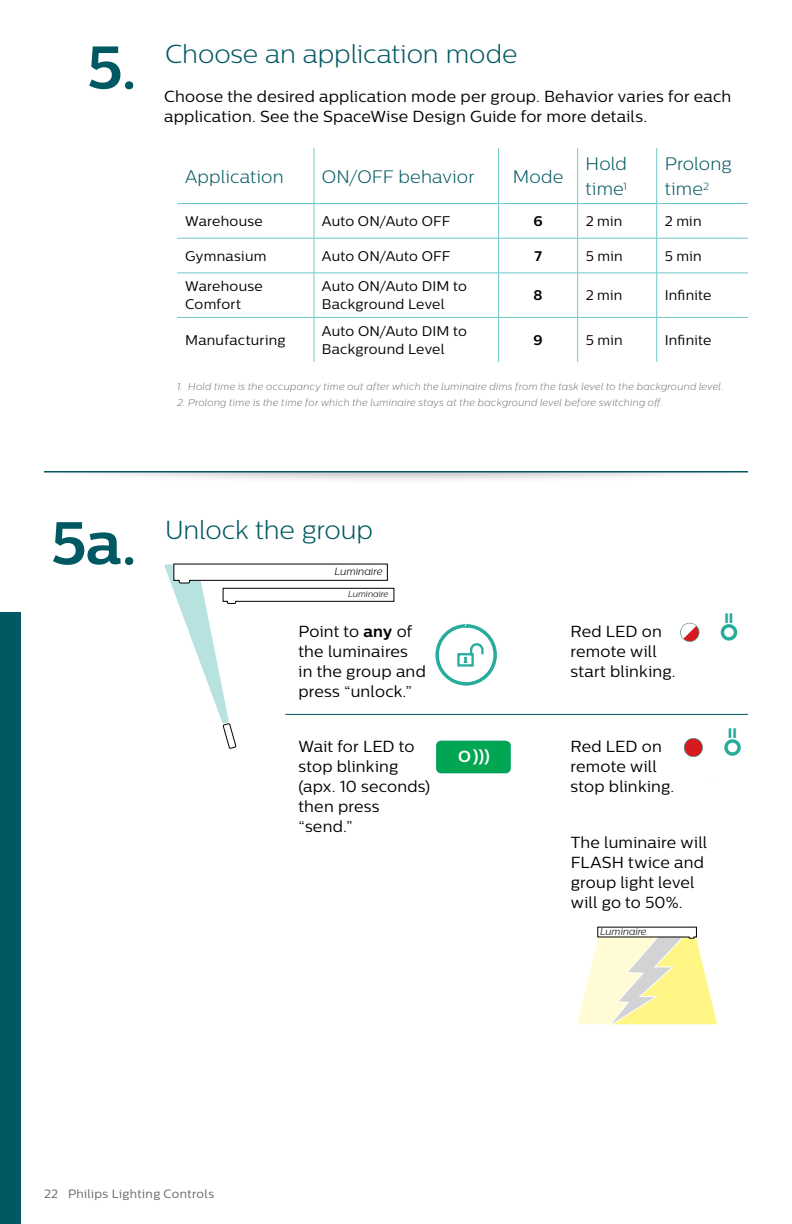
<style>
.page{position:relative;width:792px;height:1224px;background:#fff}
.page>*{position:absolute;margin:0;border:0;box-sizing:border-box;transform-origin:0 0}
.t1{font:700 60px "Centrale Sans";color:#005862}
.t2{font:300 26px "Centrale Sans";letter-spacing:-.005em;color:#005862}
.t3{font:300 18px/26px "Centrale Sans";letter-spacing:.01em;color:#005862}
.t4{font:16px/20px "Centrale Sans";letter-spacing:.015em;color:#000}
.t5{font:700 16px "Centrale Sans";color:#fff}
.t6{font:14px/18px "Centrale Sans";letter-spacing:.015em;color:#000}
.t7{font:700 14px "Centrale Sans";color:#000}
.t8{font:13.8px "Centrale Sans X Bold";color:#27ab9a}
.t9{font:12px "Centrale Sans";letter-spacing:.03em;color:#636466}
.t10{font:italic 300 10.4px "Centrale Sans";color:#000}
.t11{font:italic 10px "Centrale Sans X Light";letter-spacing:.025em;color:#636466}
.t12{font:italic 300 10px "Centrale Sans";color:#000}
.t13{font:italic 300 8.6px "Centrale Sans";color:#000}
.s1{font-weight:700}
</style>
<div class="page">
<div style="left:0;top:612px;width:20px;height:612px;background:#005862"></div>
<div style="left:24px;top:459px;width:744px;height:25px;background:#000;opacity:.3"></div>
<hr style="left:43px;top:470px;width:705px;height:2px;background:#005862">
<div style="left:22px;top:451px;width:744px;height:20px;background:#fff"></div>
<div style="left:748px;top:451px;width:18px;height:40px;background:#fff"></div>
<div style="left:22px;top:451px;width:22px;height:40px;background:#fff"></div>
<svg style="left:164px;top:563px;width:231px;height:185px"></svg>
<svg style="left:435px;top:624px;width:62px;height:62px"></svg>
<div style="left:437px;top:741px;width:73px;height:32px;background:#00a651;border-radius:4px"></div>
<div style="left:436px;top:741px;width:75px;height:32px;border:2px solid #00a160;border-radius:4px"></div>
<svg style="left:720px;top:624px;width:18px;height:17px"></svg>
<svg style="left:680px;top:623px;width:19px;height:19px"></svg>
<svg style="left:724px;top:739px;width:17px;height:17px"></svg>
<svg style="left:684px;top:738px;width:19px;height:19px"></svg>
<hr style="left:285px;top:714px;width:463px;height:1px;background:#005862">
<svg style="left:577px;top:927px;width:140px;height:98px"></svg>
<hr style="left:314px;top:148px;width:1px;height:55px;background:#6ec9c8">
<hr style="left:498px;top:148px;width:1px;height:55px;background:#6ec9c8">
<hr style="left:577px;top:148px;width:1px;height:55px;background:#6ec9c8">
<hr style="left:656px;top:148px;width:1px;height:55px;background:#6ec9c8">
<hr style="left:177px;top:203px;width:137px;height:1px;background:#6ec9c8">
<hr style="left:314px;top:203px;width:185px;height:1px;background:#6ec9c8">
<hr style="left:314px;top:204px;width:1px;height:34px;background:#6ec9c8">
<hr style="left:499px;top:203px;width:79px;height:1px;background:#6ec9c8">
<hr style="left:498px;top:204px;width:1px;height:34px;background:#6ec9c8">
<hr style="left:578px;top:203px;width:79px;height:1px;background:#6ec9c8">
<hr style="left:577px;top:204px;width:1px;height:34px;background:#6ec9c8">
<hr style="left:657px;top:203px;width:91px;height:1px;background:#6ec9c8">
<hr style="left:656px;top:204px;width:1px;height:34px;background:#6ec9c8">
<hr style="left:177px;top:238px;width:137px;height:1px;background:#6ec9c8">
<hr style="left:314px;top:238px;width:185px;height:1px;background:#6ec9c8">
<hr style="left:314px;top:238px;width:1px;height:35px;background:#6ec9c8">
<hr style="left:499px;top:238px;width:79px;height:1px;background:#6ec9c8">
<hr style="left:498px;top:238px;width:1px;height:35px;background:#6ec9c8">
<hr style="left:578px;top:238px;width:79px;height:1px;background:#6ec9c8">
<hr style="left:577px;top:238px;width:1px;height:35px;background:#6ec9c8">
<hr style="left:657px;top:238px;width:91px;height:1px;background:#6ec9c8">
<hr style="left:656px;top:238px;width:1px;height:35px;background:#6ec9c8">
<hr style="left:177px;top:273px;width:137px;height:1px;background:#6ec9c8">
<hr style="left:314px;top:273px;width:185px;height:1px;background:#6ec9c8">
<hr style="left:314px;top:273px;width:1px;height:44px;background:#6ec9c8">
<hr style="left:499px;top:273px;width:79px;height:1px;background:#6ec9c8">
<hr style="left:498px;top:273px;width:1px;height:44px;background:#6ec9c8">
<hr style="left:578px;top:273px;width:79px;height:1px;background:#6ec9c8">
<hr style="left:577px;top:273px;width:1px;height:44px;background:#6ec9c8">
<hr style="left:657px;top:273px;width:91px;height:1px;background:#6ec9c8">
<hr style="left:656px;top:273px;width:1px;height:44px;background:#6ec9c8">
<hr style="left:177px;top:317px;width:137px;height:1px;background:#6ec9c8">
<hr style="left:314px;top:317px;width:185px;height:1px;background:#6ec9c8">
<hr style="left:314px;top:318px;width:1px;height:44px;background:#6ec9c8">
<hr style="left:499px;top:317px;width:79px;height:1px;background:#6ec9c8">
<hr style="left:498px;top:318px;width:1px;height:44px;background:#6ec9c8">
<hr style="left:578px;top:317px;width:79px;height:1px;background:#6ec9c8">
<hr style="left:577px;top:318px;width:1px;height:44px;background:#6ec9c8">
<hr style="left:657px;top:317px;width:91px;height:1px;background:#6ec9c8">
<hr style="left:656px;top:318px;width:1px;height:44px;background:#6ec9c8">
<h1 class="t1" style="left:87px;top:31px;width:52px">5.</h1>
<h2 class="t2" style="left:165px;top:39px;width:354px">Choose an application mode</h2>
<p class="t4" style="left:164px;top:86px;width:569px">Choose the desired application mode per group. Behavior varies for each application. See the SpaceWise Design Guide for more details.</p>
<p class="t3" style="left:185px;top:163px;width:100px">Application</p>
<p class="t3" style="left:322px;top:163px;width:154px">ON/OFF behavior</p>
<p class="t3" style="left:513px;top:163px;width:52px">Mode</p>
<p class="t3" style="left:586px;top:150px;width:43px">Hold time<sup>1</sup></p>
<p class="t3" style="left:665px;top:150px;width:69px">Prolong time<sup>2</sup></p>
<p class="t6" style="left:185px;top:212px;width:79px">Warehouse</p>
<p class="t6" style="left:322px;top:212px;width:130px">Auto ON/Auto OFF</p>
<p class="t7" style="left:533px;top:213px;width:11px">6</p>
<p class="t6" style="left:586px;top:212px;width:38px">2 min</p>
<p class="t6" style="left:665px;top:212px;width:38px">2 min</p>
<p class="t6" style="left:185px;top:247px;width:83px">Gymnasium</p>
<p class="t6" style="left:322px;top:247px;width:130px">Auto ON/Auto OFF</p>
<p class="t7" style="left:534px;top:247px;width:9px">7</p>
<p class="t6" style="left:586px;top:247px;width:39px">5 min</p>
<p class="t6" style="left:665px;top:247px;width:39px">5 min</p>
<p class="t6" style="left:185px;top:277px;width:79px">Warehouse<br>Comfort</p>
<p class="t6" style="left:322px;top:277px;width:146px">Auto ON/Auto DIM to<br>Background Level</p>
<p class="t7" style="left:534px;top:287px;width:11px">8</p>
<p class="t6" style="left:586px;top:286px;width:38px">2 min</p>
<p class="t6" style="left:665px;top:286px;width:48px">Infinite</p>
<p class="t6" style="left:185px;top:331px;width:102px">Manufacturing</p>
<p class="t6" style="left:322px;top:322px;width:146px">Auto ON/Auto DIM to<br>Background Level</p>
<p class="t7" style="left:533px;top:332px;width:11px">9</p>
<p class="t6" style="left:586px;top:331px;width:39px">5 min</p>
<p class="t6" style="left:665px;top:331px;width:48px">Infinite</p>
<p class="t11" style="left:177px;top:381px;width:548px">1. Hold time is the occupancy time out after which the luminaire dims from the task level to the background level.</p>
<p class="t11" style="left:177px;top:397px;width:487px">2. Prolong time is the time for which the luminaire stays at the background level before switching off.</p>
<h1 class="t1" style="left:51px;top:507px;width:88px">5a.</h1>
<h2 class="t2" style="left:165px;top:515px;width:209px">Unlock the group</h2>
<p class="t10" style="left:334px;top:566px;width:50px">Luminaire</p>
<p class="t13" style="left:348px;top:589px;width:42px">Luminaire</p>
<p class="t4" style="left:298px;top:621px;width:129px">Point to <span class="s1">any</span> of the luminaires in the group and press “unlock.”</p>
<p class="t4" style="left:298px;top:736px;width:133px">Wait for LED to stop blinking (apx. 10 seconds) then press “send.”</p>
<p class="t5" style="left:458px;top:745px;width:33px">O)))</p>
<p class="t4" style="left:570px;top:621px;width:107px">Red LED on remote will start blinking.</p>
<p class="t8" style="left:724px;top:610px;width:11px">II</p>
<p class="t4" style="left:570px;top:736px;width:105px">Red LED on remote will stop blinking.</p>
<p class="t4" style="left:571px;top:832px;width:138px">The luminaire will<br>FLASH twice and group light level will go to 50%.</p>
<p class="t12" style="left:600px;top:926px;width:48px">Luminaire</p>
<p class="t8" style="left:728px;top:725px;width:11px">II</p>
<p class="t9" style="left:44px;top:1187px;width:172px">22 Philips Lighting Controls</p>
</div>
